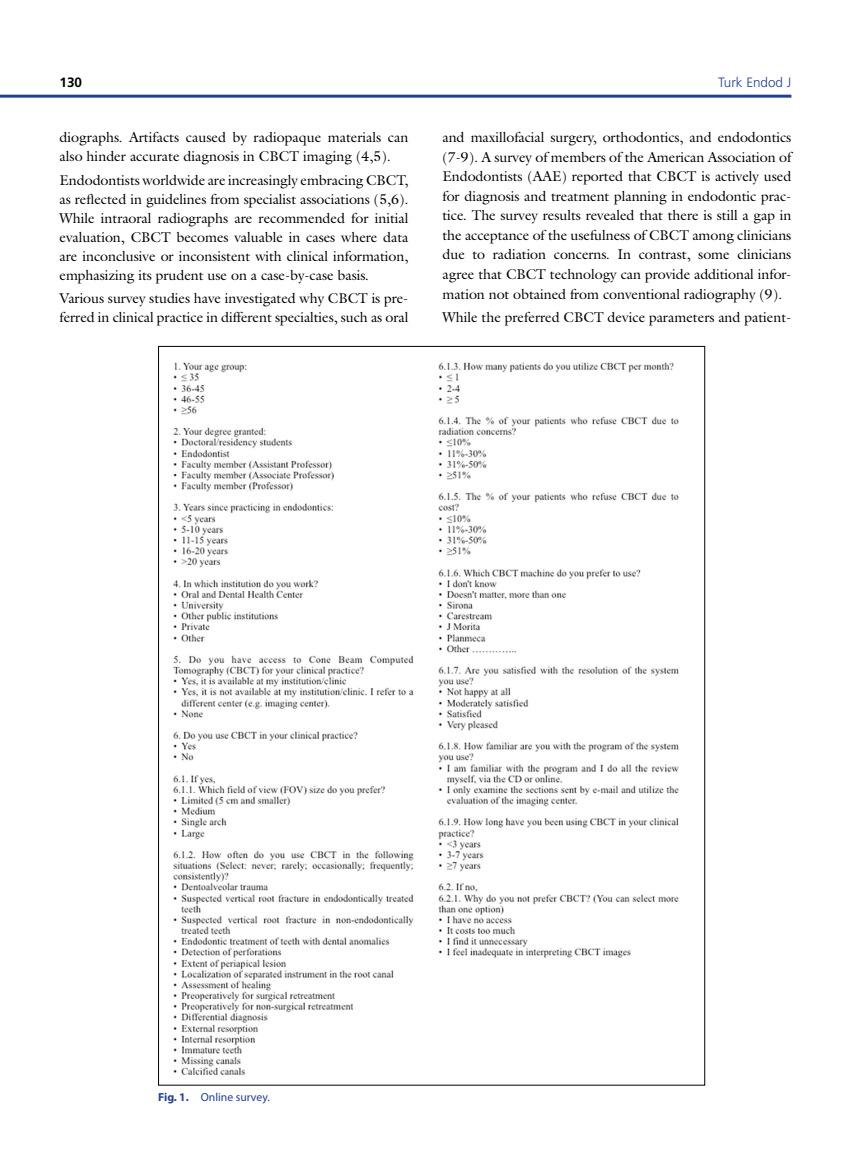
<style>
.page{position:relative;width:851px;height:1170px;background:#fff}
.page>*{position:absolute;margin:0;border:0;box-sizing:border-box;transform-origin:0 0}
.t1{font:14.25px/19.5px "Galliard Normal Tr";letter-spacing:-.005em;color:#000}
.t2{font:13.5px "Frutiger Light Nr Tr";color:#25408f}
.t3{font:13.5px "Frutiger Bold Tr";color:#000}
.t4{font:11.7px "Myriad Pro";color:#25408f}
.s1{font-weight:700}
</style>
<div class="page">
<hr style="left:0;top:95px;width:791px;height:3px;background:#25408f">
<img style="left:173px;top:362px;width:506px;height:713px">
<p class="t3" style="left:60px;top:74px;width:24px">130</p>
<p class="t2" style="left:718px;top:74px;width:75px">Turk Endod J</p>
<p class="t1" style="left:60px;top:127px;width:350px;line-height:19px">diographs. Artifacts caused by radiopaque materials can also hinder accurate diagnosis in CBCT imaging (4,5).</p>
<p class="t1" style="left:60px;top:170px;width:350px;line-height:19px;text-align:justify">Endodontists worldwide are increasingly embracing CBCT, as reflected in guidelines from specialist associations (5,6).<br>While intraoral radiographs are recommended for initial evaluation, CBCT becomes valuable in cases where data are inconclusive or inconsistent with clinical information, emphasizing its prudent use on a case-by-case basis.</p>
<p class="t1" style="left:60px;top:288px;width:350px;line-height:19px">Various survey studies have investigated why CBCT is pre&shy;ferred in clinical practice in different specialties, such as oral</p>
<p class="t1" style="left:442px;top:127px;width:350px;text-align:justify">and maxillofacial surgery, orthodontics, and endodontics (7-9). A survey of members of the American Association of Endodontists (AAE) reported that CBCT is actively used for diagnosis and treatment planning in endodontic prac&shy;tice. The survey results revealed that there is still a gap in the acceptance of the usefulness of CBCT among clinicians due to radiation concerns. In contrast, some clinicians agree that CBCT technology can provide additional infor&shy;mation not obtained from conventional radiography (9).</p>
<p class="t1" style="left:442px;top:307px;width:350px">While the preferred CBCT device parameters and patient-</p>
<p class="t4" style="left:158px;top:1090px;width:113px"><span class="s1">Fig. 1.</span> Online survey.</p>
</div>
